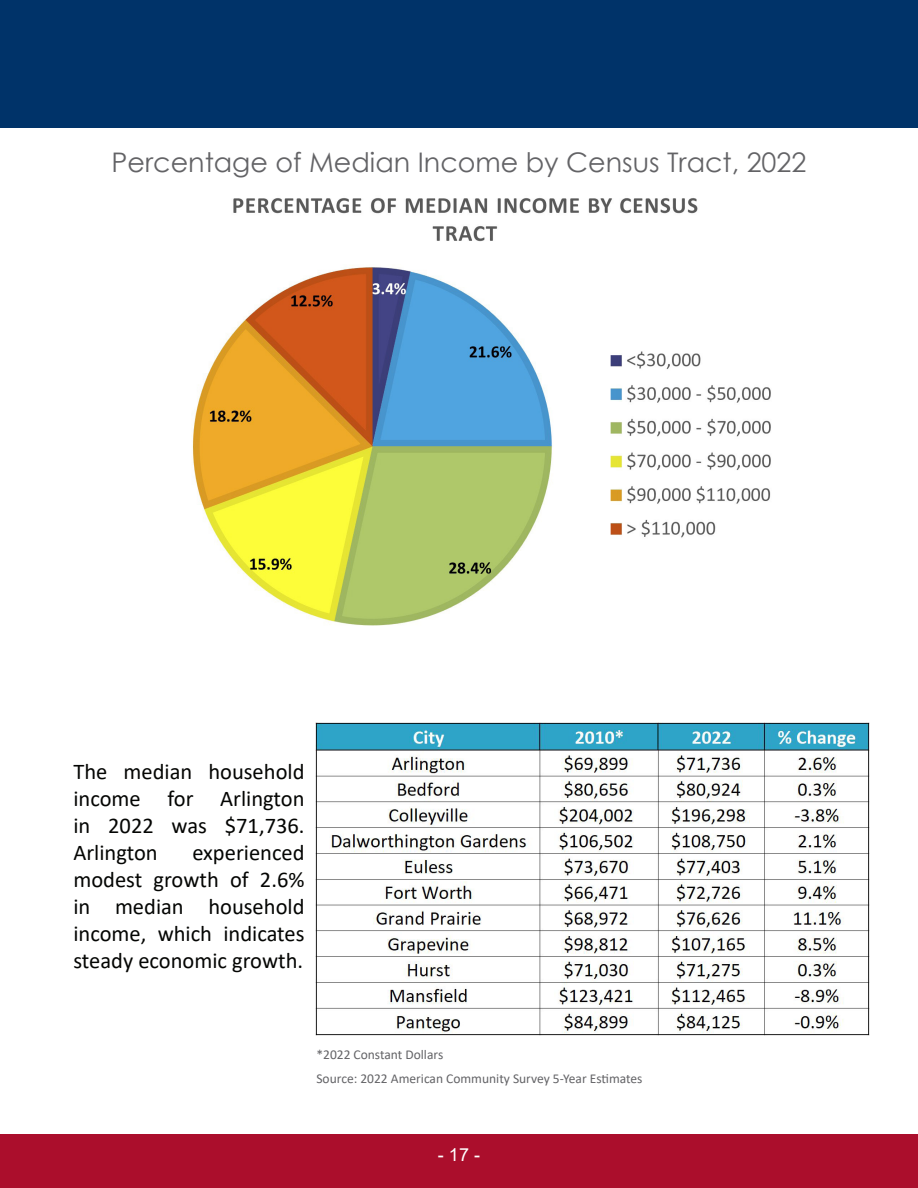
<style>
.page{position:relative;width:918px;height:1188px;background:#fff}
.page>*{position:absolute;margin:0;border:0;box-sizing:border-box;transform-origin:0 0}
.Paragraph_Style_1{font:27px "Century Gothic";color:#636366}
.t1{font:22.5px/27px "Calibri";color:#040503;text-align:justify}
.t2{font:18px "Arial";color:#fff}
.t3{font:13.5px "Calibri";color:#636366}
</style>
<div class="page">
<div style="left:0;top:1134px;width:918px;height:54px;background:#ab0e2c"></div>
<div style="left:0;top:0;width:918px;height:127px;background:#003369"></div>
<img style="left:192px;top:198px;width:579px;height:428px">
<img style="left:316px;top:723px;width:553px;height:312px">
<p class="Paragraph_Style_1" style="left:112px;top:143px;width:696px">Percentage of Median Income by Census Tract, 2022</p>
<p class="t1" style="left:73px;top:757px;width:233px">The median household income for Arlington in 2022 was $71,736.<br>Arlington</p>
<p class="t1" style="left:73px;top:838px;width:233px;text-indent:119px">experienced modest growth of 2.6% in median household income, which indicates steady economic growth.</p>
<p class="t3" style="left:316px;top:1045px;width:128px">*2022 Constant Dollars</p>
<p class="t3" style="left:316px;top:1070px;width:328px">Source: 2022 American Community Survey 5-Year Estimates</p>
<p class="t2" style="left:438px;top:1142px;width:44px">- 17 -</p>
</div>
